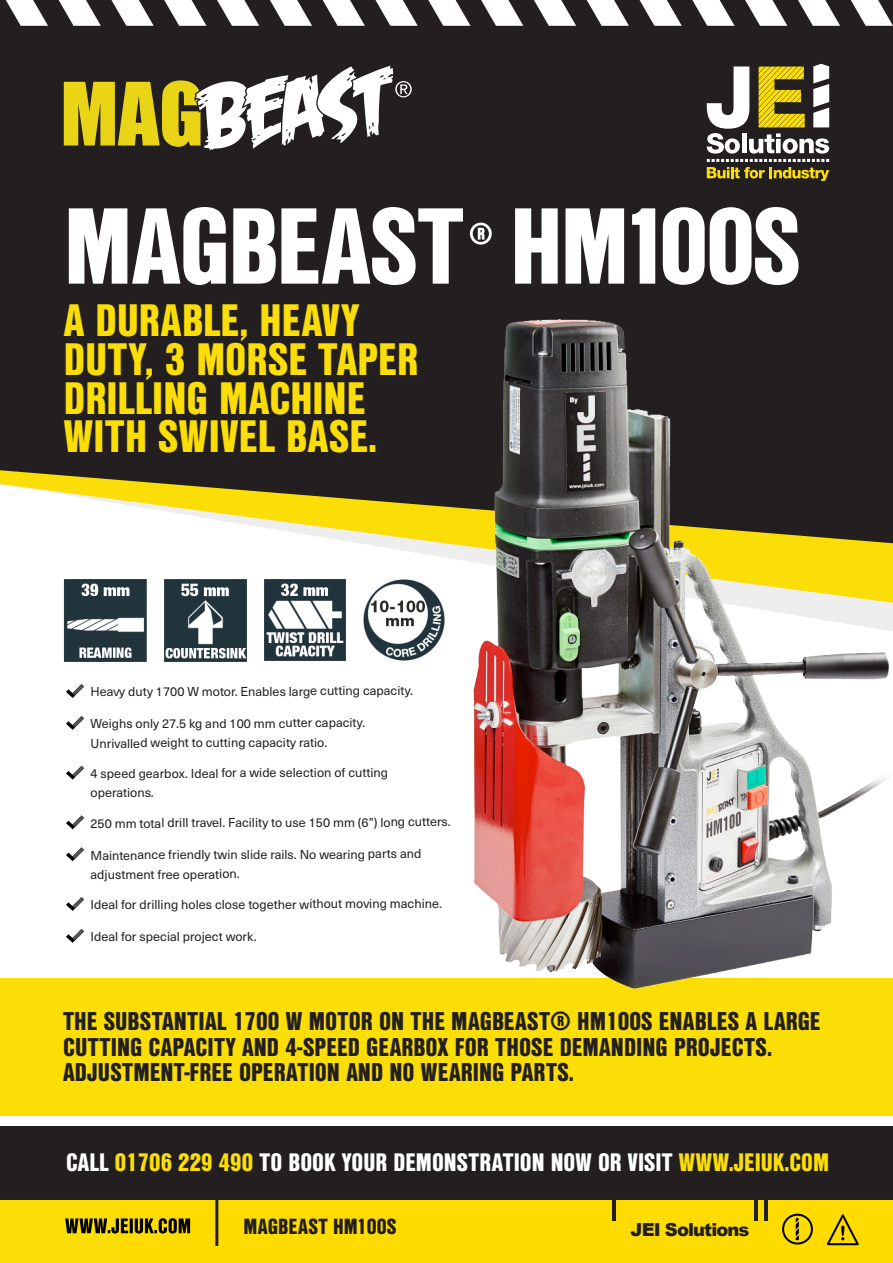
<style>
.page{position:relative;width:893px;height:1263px;background:#fff}
.page>*{position:absolute;margin:0;border:0;box-sizing:border-box;transform-origin:0 0}
.t1{font:900 104.85px "Nimbus San Con L";letter-spacing:-.02em;color:#fff}
.t2{font:900 44.1px/38.8px "Nimbus San Con L";color:#fbde07}
.t3{font:900 25.05px/25.7px "Nimbus San Con L";color:#231f20}
.t4{font:900 24.6px "Nimbus San Con L";color:#fff}
.t5{font:900 21.3px "Nimbus San Con L";color:#231f20}
.t6{font:900 18px "Arial";letter-spacing:-.05em;color:#231f20}
.Paragraph_Style_1{font:12.75px/19.8px "Neue Haas Unica W1 G";letter-spacing:-.005em;color:#231f20}
.s1{color:#fbde07}
</style>
<div class="page">
<div style="left:0;top:1199px;width:893px;height:64px;background:#fbde07"></div>
<svg style="left:0;top:0;width:893px;height:543px;background:#332e27"></svg>
<div style="left:121px;top:1199px;width:772px;height:64px;background:#ffdc01"></div>
<hr style="left:613px;top:1199px;width:3px;height:21px;background:#231f20">
<hr style="left:755px;top:1199px;width:3px;height:21px;background:#231f20">
<hr style="left:764px;top:1199px;width:3px;height:21px;background:#231f20">
<svg style="left:796px;top:1217px;width:3px;height:23px"></svg>
<div style="left:782px;top:1214px;width:31px;height:30px;border:2px solid #040503;border-radius:50%"></div>
<svg style="left:827px;top:1214px;width:32px;height:32px"></svg>
<svg style="left:65px;top:1218px;width:125px;height:15px"></svg>
<hr style="left:215px;top:1199px;width:3px;height:47px;background:#231f20">
<svg style="left:707px;top:64px;width:122px;height:117px"></svg>
<div style="left:0;top:978px;width:893px;height:137px;background:#fbde07"></div>
<div style="left:0;top:1126px;width:893px;height:73px;background:#231f20"></div>
<svg style="left:6px;top:0;width:42px;height:26px"></svg>
<svg style="left:164px;top:0;width:42px;height:26px"></svg>
<svg style="left:323px;top:0;width:42px;height:26px"></svg>
<svg style="left:481px;top:0;width:42px;height:26px"></svg>
<svg style="left:639px;top:0;width:43px;height:26px"></svg>
<svg style="left:798px;top:0;width:42px;height:26px"></svg>
<svg style="left:59px;top:0;width:42px;height:26px"></svg>
<svg style="left:217px;top:0;width:42px;height:26px"></svg>
<svg style="left:375px;top:0;width:43px;height:26px"></svg>
<svg style="left:534px;top:0;width:42px;height:26px"></svg>
<svg style="left:692px;top:0;width:42px;height:26px"></svg>
<svg style="left:111px;top:0;width:43px;height:26px"></svg>
<svg style="left:270px;top:0;width:42px;height:26px"></svg>
<svg style="left:428px;top:0;width:42px;height:26px"></svg>
<svg style="left:587px;top:0;width:42px;height:26px"></svg>
<svg style="left:745px;top:0;width:42px;height:26px"></svg>
<svg style="left:851px;top:0;width:42px;height:26px"></svg>
<svg style="left:64px;top:64px;width:348px;height:89px"></svg>
<svg style="left:470px;top:223px;width:22px;height:22px"></svg>
<svg style="left:66px;top:684px;width:18px;height:14px"></svg>
<svg style="left:66px;top:716px;width:18px;height:14px"></svg>
<svg style="left:66px;top:766px;width:18px;height:13px"></svg>
<svg style="left:66px;top:815px;width:18px;height:14px"></svg>
<svg style="left:66px;top:847px;width:18px;height:14px"></svg>
<img style="left:64px;top:579px;width:83px;height:83px">
<img style="left:164px;top:579px;width:83px;height:83px">
<img style="left:264px;top:579px;width:82px;height:82px">
<img style="left:363px;top:579px;width:82px;height:82px">
<img style="left:469px;top:315px;width:424px;height:675px">
<svg style="left:66px;top:897px;width:18px;height:14px"></svg>
<svg style="left:66px;top:929px;width:18px;height:14px"></svg>
<p class="t1" style="left:64px;top:167px;width:739px">MAGBEAST HM100S</p>
<p class="t2" style="left:64px;top:299px;width:356px">A DURABLE, HEAVY<br>DUTY, 3 MORSE TAPER<br>DRILLING MACHINE<br>WITH SWIVEL BASE.</p>
<p class="Paragraph_Style_1" style="left:90px;top:680px;width:324px">Heavy duty 1700 W motor. Enables large cutting capacity.</p>
<p class="Paragraph_Style_1" style="left:90px;top:713px;width:276px">Weighs only 27.5 kg and 100 mm cutter capacity.<br>Unrivalled weight to cutting capacity ratio.</p>
<p class="Paragraph_Style_1" style="left:90px;top:762px;width:299px">4 speed gearbox. Ideal for a wide selection of cutting operations.</p>
<p class="Paragraph_Style_1" style="left:90px;top:812px;width:362px">250 mm total drill travel. Facility to use 150 mm (6”) long cutters.</p>
<p class="Paragraph_Style_1" style="left:90px;top:844px;width:332px">Maintenance friendly twin slide rails. No wearing parts and adjustment free operation.</p>
<p class="Paragraph_Style_1" style="left:90px;top:893px;width:353px">Ideal for drilling holes close together without moving machine.</p>
<p class="Paragraph_Style_1" style="left:90px;top:926px;width:168px">Ideal for special project work.</p>
<p class="t3" style="left:63px;top:1007px;width:759px">THE SUBSTANTIAL 1700 W MOTOR ON THE MAGBEAST® HM100S ENABLES A LARGE<br>CUTTING CAPACITY AND 4-SPEED GEARBOX FOR THOSE DEMANDING PROJECTS.<br>ADJUSTMENT-FREE OPERATION AND NO WEARING PARTS.</p>
<p class="t4" style="left:66px;top:1144px;width:765px">CALL <span class="s1">01706 229 490</span> TO BOOK YOUR DEMONSTRATION NOW OR VISIT <span class="s1">WWW.JEIUK.COM</span></p>
<p class="t5" style="left:244px;top:1210px;width:154px">MAGBEAST HM100S</p>
<p class="t6" style="left:631px;top:1216px;width:120px">JEI Solutions</p>
</div>
